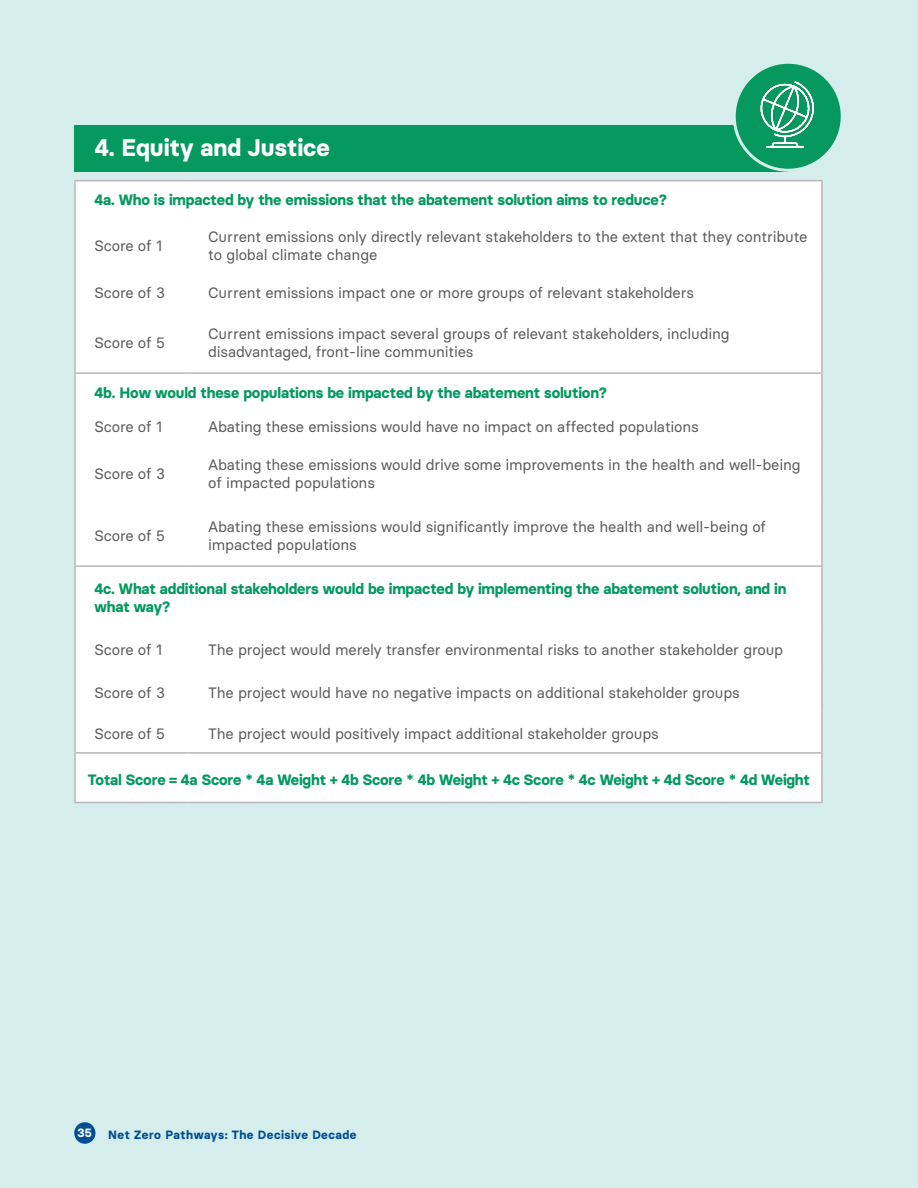
<style>
.page{position:relative;width:918px;height:1188px;background:#d6eeeb}
.page>*{position:absolute;margin:0;border:0;box-sizing:border-box;transform-origin:0 0}
.t1{font:700 24px "Basier Circle";color:#fff}
.t2{font:15px/18px "Basier Circle";letter-spacing:-.01em;color:#5b5a5b}
.t3{font:700 15px/18px "Basier Circle";letter-spacing:-.01em;color:#059960}
.t4{font:700 12px "Basier Circle";letter-spacing:.04em;color:#004e95}
.t5{font:700 12px "Basier Circle";color:#fff}
</style>
<div class="page">
<div style="left:76px;top:181px;width:745px;height:621px;background:#fff"></div>
<hr style="left:74px;top:180px;width:115px;height:1px;background:#b9b5b6">
<hr style="left:74px;top:181px;width:2px;height:34px;background:#b9b5b6">
<hr style="left:189px;top:180px;width:634px;height:1px;background:#b9b5b6">
<hr style="left:821px;top:181px;width:2px;height:34px;background:#b9b5b6">
<hr style="left:74px;top:215px;width:2px;height:57px;background:#b9b5b6">
<hr style="left:821px;top:215px;width:2px;height:57px;background:#b9b5b6">
<hr style="left:74px;top:272px;width:2px;height:37px;background:#b9b5b6">
<hr style="left:821px;top:272px;width:2px;height:37px;background:#b9b5b6">
<hr style="left:74px;top:309px;width:2px;height:63px;background:#b9b5b6">
<hr style="left:821px;top:309px;width:2px;height:63px;background:#b9b5b6">
<hr style="left:74px;top:374px;width:2px;height:34px;background:#b9b5b6">
<hr style="left:821px;top:374px;width:2px;height:34px;background:#b9b5b6">
<hr style="left:74px;top:408px;width:2px;height:34px;background:#b9b5b6">
<hr style="left:821px;top:408px;width:2px;height:34px;background:#b9b5b6">
<hr style="left:74px;top:442px;width:2px;height:60px;background:#b9b5b6">
<hr style="left:821px;top:442px;width:2px;height:60px;background:#b9b5b6">
<hr style="left:74px;top:502px;width:2px;height:63px;background:#b9b5b6">
<hr style="left:821px;top:502px;width:2px;height:63px;background:#b9b5b6">
<hr style="left:74px;top:567px;width:2px;height:60px;background:#b9b5b6">
<hr style="left:821px;top:567px;width:2px;height:60px;background:#b9b5b6">
<hr style="left:74px;top:627px;width:2px;height:43px;background:#b9b5b6">
<hr style="left:821px;top:627px;width:2px;height:43px;background:#b9b5b6">
<hr style="left:74px;top:670px;width:2px;height:42px;background:#b9b5b6">
<hr style="left:821px;top:670px;width:2px;height:42px;background:#b9b5b6">
<hr style="left:74px;top:712px;width:2px;height:40px;background:#b9b5b6">
<hr style="left:821px;top:712px;width:2px;height:40px;background:#b9b5b6">
<hr style="left:74px;top:754px;width:2px;height:48px;background:#b9b5b6">
<hr style="left:821px;top:754px;width:2px;height:48px;background:#b9b5b6">
<hr style="left:74px;top:802px;width:115px;height:1px;background:#b9b5b6">
<hr style="left:189px;top:802px;width:634px;height:1px;background:#b9b5b6">
<hr style="left:74px;top:372px;width:115px;height:2px;background:#b9b5b6">
<hr style="left:189px;top:372px;width:634px;height:2px;background:#b9b5b6">
<hr style="left:74px;top:565px;width:115px;height:2px;background:#b9b5b6">
<hr style="left:189px;top:565px;width:634px;height:2px;background:#b9b5b6">
<hr style="left:74px;top:752px;width:115px;height:2px;background:#b9b5b6">
<hr style="left:189px;top:752px;width:634px;height:2px;background:#b9b5b6">
<div style="left:74px;top:125px;width:714px;height:46px;background:#059960"></div>
<div style="left:734px;top:62px;width:108px;height:108px;background:#059960;border-radius:50%"></div>
<div style="left:733px;top:61px;width:111px;height:111px;border:3px solid #d6eeeb;border-radius:50%"></div>
<img style="left:760px;top:81px;width:55px;height:67px">
<div style="left:74px;top:1122px;width:21px;height:22px;background:#004e95;border-radius:50%"></div>
<h1 class="t1" style="left:95px;top:133px;width:237px">4. Equity and Justice</h1>
<p class="t3" style="left:94px;top:191px;width:574px">4a. Who is impacted by the emissions that the abatement solution aims to reduce?</p>
<p class="t2" style="left:94px;top:236px;width:69px">Score of 1</p>
<p class="t2" style="left:208px;top:227px;width:601px">Current emissions only directly relevant stakeholders to the extent that they contribute to global climate change</p>
<p class="t2" style="left:94px;top:283px;width:72px">Score of 3</p>
<p class="t2" style="left:208px;top:283px;width:487px">Current emissions impact one or more groups of relevant stakeholders</p>
<p class="t2" style="left:94px;top:334px;width:72px">Score of 5</p>
<p class="t2" style="left:208px;top:325px;width:523px">Current emissions impact several groups of relevant stakeholders, including disadvantaged, front-line communities</p>
<p class="t3" style="left:94px;top:383px;width:514px">4b. How would these populations be impacted by the abatement solution?</p>
<p class="t2" style="left:94px;top:418px;width:69px">Score of 1</p>
<p class="t2" style="left:208px;top:418px;width:492px">Abating these emissions would have no impact on affected populations</p>
<p class="t2" style="left:94px;top:465px;width:72px">Score of 3</p>
<p class="t2" style="left:208px;top:456px;width:594px">Abating these emissions would drive some improvements in the health and well-being of impacted populations</p>
<p class="t2" style="left:94px;top:527px;width:72px">Score of 5</p>
<p class="t2" style="left:208px;top:518px;width:560px">Abating these emissions would significantly improve the health and well-being of impacted populations</p>
<p class="t3" style="left:94px;top:580px;width:693px">4c. What additional stakeholders would be impacted by implementing the abatement solution, and in what way?</p>
<p class="t2" style="left:94px;top:641px;width:69px">Score of 1</p>
<p class="t2" style="left:208px;top:641px;width:577px">The project would merely transfer environmental risks to another stakeholder group</p>
<p class="t2" style="left:94px;top:683px;width:72px">Score of 3</p>
<p class="t2" style="left:208px;top:683px;width:533px">The project would have no negative impacts on additional stakeholder groups</p>
<p class="t2" style="left:94px;top:725px;width:72px">Score of 5</p>
<p class="t2" style="left:208px;top:725px;width:452px">The project would positively impact additional stakeholder groups</p>
<p class="t3" style="left:88px;top:770px;width:724px">Total Score = 4a Score * 4a Weight + 4b Score * 4b Weight + 4c Score * 4c Weight + 4d Score * 4d Weight</p>
<p class="t5" style="left:78px;top:1126px;width:16px">35</p>
<p class="t4" style="left:108px;top:1127px;width:250px">Net Zero Pathways: The Decisive Decade</p>
</div>
